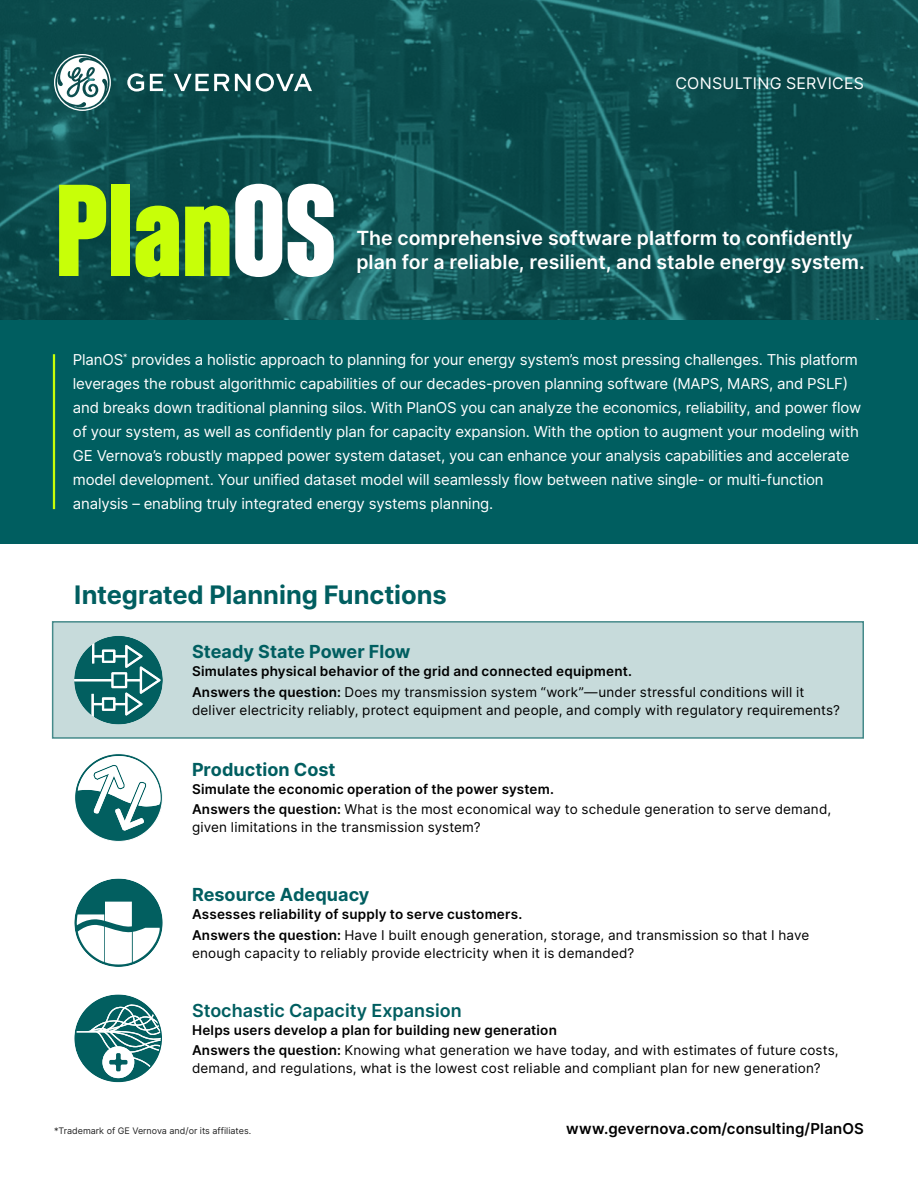
<style>
.page{position:relative;width:918px;height:1188px;background:#fff}
.page>*{position:absolute;margin:0;border:0;box-sizing:border-box;transform-origin:0 0}
.bullet_tiitle{font:800 127.05px "Sons Condensed";letter-spacing:.01em;color:#c8ff08}
._15pt_16-body_subhead{font:700 25.5px "Inter";letter-spacing:-.005em;color:#005e60}
.bullet_tiitle-2{font:600 19.5px/23.4px "Inter";color:#fff}
._15pt_16-body_subhead-2{font:700 18px "Inter";color:#005e60}
._15pt_16-body_subhead-3{font:600 18px "Inter";color:#005e60}
.bullet_tiitle-3{font:16.05px "Inter";letter-spacing:.015em;color:#fff}
.Body_Copy_9_13{font:15px/24px "Inter";letter-spacing:-.01em;color:#fff}
._15pt_16-body_subhead-4{font:600 15px "Inter";letter-spacing:.01em;color:#000}
._15pt_16-body_subhead-5{font:13.5px/18px "Inter";letter-spacing:.015em;color:#000}
._15pt_16-body_subhead-6{font:600 13.5px "Inter";letter-spacing:.015em;color:#000}
.Copyright_Line___Part_Numbers_6_8{font:9px "Inter";color:#212121}
.s1{color:#fff}
.s2{font-weight:600}
</style>
<div class="page">
<div style="left:52px;top:621px;width:812px;height:118px;background:#c7dbdb;border:2px solid #458a8a"></div>
<svg style="left:74px;top:636px;width:89px;height:88px"></svg>
<svg style="left:76px;top:755px;width:85px;height:85px"></svg>
<svg style="left:74px;top:879px;width:89px;height:88px"></svg>
<svg style="left:74px;top:994px;width:88px;height:88px"></svg>
<svg style="left:0;top:0;width:918px;height:320px;background:#0d4f50"></svg>
<div style="left:0;top:320px;width:918px;height:224px;background:#005e60"></div>
<svg style="left:54px;top:54px;width:258px;height:57px;background:#386c6d"></svg>
<hr style="left:53px;top:354px;width:2px;height:155px;background:#c8ff08">
<p class="bullet_tiitle-3" style="left:675px;top:72px;width:190px">CONSULTING SERVICES</p>
<p class="bullet_tiitle" style="left:56px;top:161px;width:281px">Plan<span class="s1">OS</span></p>
<p class="bullet_tiitle-2" style="left:356px;top:226px;width:510px">The comprehensive software platform to confidently plan for a reliable, resilient, and stable energy system.</p>
<p class="Body_Copy_9_13" style="left:73px;top:347px;width:790px">PlanOS<sup>*</sup> provides a holistic approach to planning for your energy system’s most pressing challenges. This platform leverages the robust algorithmic capabilities of our decades-proven planning software (MAPS, MARS, and PSLF) and breaks down traditional planning silos. With PlanOS you can analyze the economics, reliability, and power flow of your system, as well as confidently plan for capacity expansion. With the option to augment your modeling with GE Vernova’s robustly mapped power system dataset, you can enhance your analysis capabilities and accelerate model development. Your unified dataset model will seamlessly flow between native single- or multi-function analysis – enabling truly integrated energy systems planning.</p>
<p class="_15pt_16-body_subhead" style="left:74px;top:576px;width:374px">Integrated Planning Functions</p>
<p class="_15pt_16-body_subhead-2" style="left:192px;top:639px;width:220px">Steady State Power Flow</p>
<p class="_15pt_16-body_subhead-6" style="left:192px;top:662px;width:442px">Simulates physical behavior of the grid and connected equipment.</p>
<p class="_15pt_16-body_subhead-5" style="left:192px;top:683px;width:649px"><span class="s2">Answers the question:</span> Does my transmission system “work”—under stressful conditions will it deliver electricity reliably, protect equipment and people, and comply with regulatory requirements?</p>
<p class="_15pt_16-body_subhead-2" style="left:192px;top:756px;width:145px">Production Cost</p>
<p class="_15pt_16-body_subhead-6" style="left:192px;top:779px;width:363px">Simulate the economic operation of the power system.</p>
<p class="_15pt_16-body_subhead-5" style="left:192px;top:800px;width:641px"><span class="s2">Answers the question:</span> What is the most economical way to schedule generation to serve demand, given limitations in the transmission system?</p>
<p class="_15pt_16-body_subhead-2" style="left:192px;top:881px;width:179px">Resource Adequacy</p>
<p class="_15pt_16-body_subhead-6" style="left:192px;top:904px;width:332px">Assesses reliability of supply to serve customers.</p>
<p class="_15pt_16-body_subhead-5" style="left:192px;top:925px;width:619px"><span class="s2">Answers the question:</span> Have I built enough generation, storage, and transmission so that I have enough capacity to reliably provide electricity when it is demanded?</p>
<p class="_15pt_16-body_subhead-3" style="left:192px;top:997px;width:271px">Stochastic Capacity Expansion</p>
<p class="_15pt_16-body_subhead-6" style="left:192px;top:1020px;width:366px">Helps users develop a plan for building new generation</p>
<p class="_15pt_16-body_subhead-5" style="left:192px;top:1041px;width:648px"><span class="s2">Answers the question:</span> Knowing what generation we have today, and with estimates of future costs, demand, and regulations, what is the lowest cost reliable and compliant plan for new generation?</p>
<p class="Copyright_Line___Part_Numbers_6_8" style="left:54px;top:1124px;width:199px">*Trademark of GE Vernova and/or its affiliates.</p>
<p class="_15pt_16-body_subhead-4" style="left:566px;top:1118px;width:299px">www.gevernova.com/consulting/PlanOS</p>
</div>
